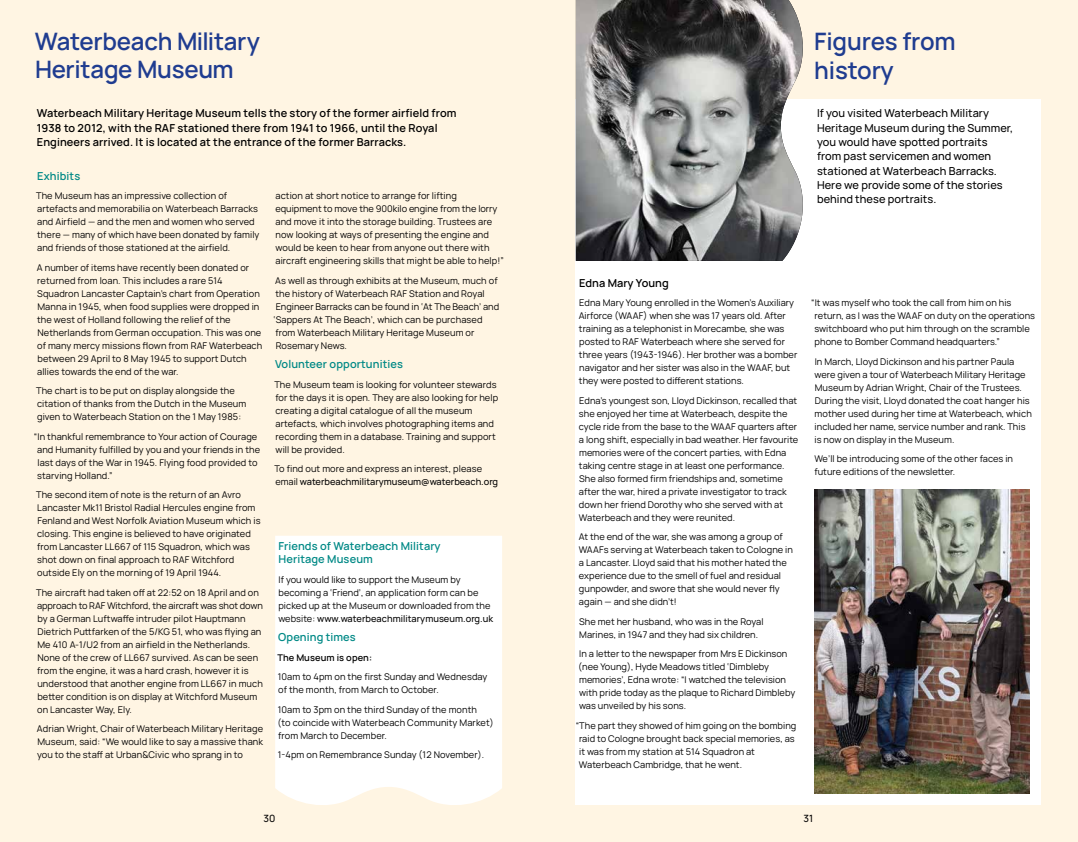
<style>
.page{position:relative;width:1078px;height:842px;background:#fff}
.page>*{position:absolute;margin:0;border:0;box-sizing:border-box;transform-origin:0 0}
.t1{font:600 24px/28.8px "Manrope";letter-spacing:-.01em;color:#1f3c90}
.t2{font:600 11px/14.3px "Manrope";letter-spacing:.01em;color:#000}
.t3{font:500 11px/14.3px "Manrope";letter-spacing:.005em;color:#000}
.t4{font:600 11px/13px "Manrope";letter-spacing:.01em;color:#008986}
.t5{font:500 10px "Manrope";color:#000}
.t6{font:9.2px/13px "Manrope";letter-spacing:.005em;color:#000}
.t7{font:600 9.2px "Manrope";letter-spacing:.01em;color:#000}
.s1{font-weight:500}
</style>
<div class="page">
<div style="left:0;top:0;width:1077px;height:842px;background:#fff5e3"></div>
<div style="left:575px;top:99px;width:465px;height:706px;background:#fff"></div>
<img style="left:575px;top:0;width:228px;height:261px">
<div style="left:275px;top:536px;width:227px;height:269px;background:#fff"></div>
<img style="left:814px;top:490px;width:215px;height:303px">
<h1 class="t1" style="left:35px;top:25px;width:226px;line-height:28px">Waterbeach Military<br>Heritage Museum</h1>
<p class="t2" style="left:37px;top:105px;width:421px">Waterbeach Military Heritage Museum tells the story of the former airfield from<br>1938 to 2012, with the RAF stationed there from 1941 to 1966, until the Royal<br>Engineers arrived. It is located at the entrance of the former Barracks.</p>
<p class="t4" style="left:37px;top:168px;width:44px">Exhibits</p>
<p class="t6" style="left:36px;top:189px;width:225px">The Museum has an impressive collection of artefacts and memorabilia on Waterbeach Barracks and Airfield — and the men and women who served there — many of which have been donated by family and friends of those stationed at the airfield.</p>
<p class="t6" style="left:37px;top:260px;width:227px">A number of items have recently been donated or returned from loan. This includes a rare 514<br>Squadron Lancaster Captain’s chart from Operation Manna in 1945, when food supplies were dropped in the west of Holland following the relief of the Netherlands from German occupation. This was one of many mercy missions flown from RAF Waterbeach between 29 April to 8 May 1945 to support Dutch allies towards the end of the war.</p>
<p class="t6" style="left:36px;top:384px;width:212px">The chart is to be put on display alongside the citation of thanks from the Dutch in the Museum given to Waterbeach Station on the 1 May 1985:</p>
<p class="t6" style="left:37px;top:429px;width:224px;text-indent:-3px">“In thankful remembrance to Your action of Courage and Humanity fulfilled by you and your friends in the last days of the War in 1945. Flying food provided to starving Holland.”</p>
<p class="t6" style="left:36px;top:488px;width:226px">The second item of note is the return of an Avro Lancaster Mk11 Bristol Radial Hercules engine from Fenland and West Norfolk Aviation Museum which is closing. This engine is believed to have originated from Lancaster LL667 of 115 Squadron, which was shot down on final approach to RAF Witchford outside Ely on the morning of 19 April 1944.</p>
<p class="t6" style="left:36px;top:585px;width:228px">The aircraft had taken off at 22:52 on 18 April and on approach to RAF Witchford, the aircraft was shot down by a German Luftwaffe intruder pilot Hauptmann Dietrich Puttfarken of the 5/KG 51, who was flying an Me 410 A-1/U2 from an airfield in the Netherlands.<br>None of the crew of LL667 survived. As can be seen from the engine, it was a hard crash, however it is understood that another engine from LL667 in much better condition is on display at Witchford Museum on Lancaster Way, Ely.</p>
<p class="t6" style="left:37px;top:722px;width:228px;text-align:justify">Adrian Wright, Chair of Waterbeach Military Heritage Museum, said: “We would like to say a massive thank you to the staff at Urban&amp;Civic who sprang in to</p>
<p class="t6" style="left:275px;top:189px;width:230px">action at short notice to arrange for lifting equipment to move the 900kilo engine from the lorry and move it into the storage building. Trustees are now looking at ways of presenting the engine and would be keen to hear from anyone out there with aircraft engineering skills that might be able to help!”</p>
<p class="t6" style="left:273px;top:273px;width:227px">As well as through exhibits at the Museum, much of the history of Waterbeach RAF Station and Royal Engineer Barracks can be found in ‘At The Beach’ and ‘Sappers At The Beach’, which can be purchased from Waterbeach Military Heritage Museum or Rosemary News.</p>
<p class="t4" style="left:275px;top:357px;width:129px">Volunteer opportunities</p>
<p class="t6" style="left:274px;top:377px;width:225px">The Museum team is looking for volunteer stewards for the days it is open. They are also looking for help creating a digital catalogue of all the museum artefacts, which involves photographing items and recording them in a database. Training and support will be provided.</p>
<p class="t6" style="left:274px;top:462px;width:225px">To find out more and express an interest, please email <span class="s1">waterbeachmilitarymuseum@waterbeach.org</span></p>
<p class="t4" style="left:278px;top:539px;width:164px">Friends of Waterbeach Military<br>Heritage Museum</p>
<p class="t6" style="left:278px;top:572px;width:216px">If you would like to support the Museum by becoming a ‘Friend’, an application form can be picked up at the Museum or downloaded from the website: <span class="s1">www.waterbeachmilitarymuseum.org.uk</span></p>
<p class="t4" style="left:278px;top:630px;width:79px">Opening times</p>
<p class="t7" style="left:277px;top:650px;width:96px">The Museum is open:</p>
<p class="t6" style="left:278px;top:670px;width:211px">10am to 4pm on the first Sunday and Wednesday of the month, from March to October.</p>
<p class="t6" style="left:277px;top:702px;width:218px">10am to 3pm on the third Sunday of the month<br>(to coincide with Waterbeach Community Market) from March to December.</p>
<p class="t6" style="left:278px;top:748px;width:208px">1-4pm on Remembrance Sunday (12 November).</p>
<h1 class="t1" style="left:814px;top:25px;width:143px">Figures from history</h1>
<p class="t3" style="left:816px;top:106px;width:198px">If you visited Waterbeach Military<br>Heritage Museum during the Summer, you would have spotted portraits from past servicemen and women stationed at Waterbeach Barracks.<br>Here we provide some of the stories behind these portraits.</p>
<p class="t2" style="left:579px;top:275px;width:91px">Edna Mary Young</p>
<p class="t6" style="left:578px;top:296px;width:220px">Edna Mary Young enrolled in the Women’s Auxiliary Airforce (WAAF) when she was 17 years old. After training as a telephonist in Morecambe, she was posted to RAF Waterbeach where she served for three years (1943-1946). Her brother was a bomber navigator and her sister was also in the WAAF, but they were posted to different stations.</p>
<p class="t6" style="left:578px;top:393px;width:221px">Edna’s youngest son, Lloyd Dickinson, recalled that she enjoyed her time at Waterbeach, despite the cycle ride from the base to the WAAF quarters after a long shift, especially in bad weather. Her favourite memories were of the concert parties, with Edna taking centre stage in at least one performance.<br>She also formed firm friendships and, sometime after the war, hired a private investigator to track down her friend Dorothy who she served with at Waterbeach and they were reunited.</p>
<p class="t6" style="left:578px;top:530px;width:216px">At the end of the war, she was among a group of WAAFs serving at Waterbeach taken to Cologne in a Lancaster. Lloyd said that his mother hated the experience due to the smell of fuel and residual gunpowder, and swore that she would never fly again — and she didn’t!</p>
<p class="t6" style="left:579px;top:614px;width:186px">She met her husband, who was in the Royal<br>Marines, in 1947 and they had six children.</p>
<p class="t6" style="left:578px;top:647px;width:218px">In a letter to the newspaper from Mrs E Dickinson (nee Young), Hyde Meadows titled ‘Dimbleby memories’, Edna wrote: “I watched the television with pride today as the plaque to Richard Dimbleby was unveiled by his sons.</p>
<p class="t6" style="left:578px;top:718px;width:219px;text-indent:-3px">“The part they showed of him going on the bombing raid to Cologne brought back special memories, as it was from my station at 514 Squadron at Waterbeach Cambridge, that he went.</p>
<p class="t6" style="left:814px;top:296px;width:222px;text-indent:-3px">“It was myself who took the call from him on his return, as I was the WAAF on duty on the operations switchboard who put him through on the scramble phone to Bomber Command headquarters.”</p>
<p class="t6" style="left:814px;top:354px;width:219px">In March, Lloyd Dickinson and his partner Paula were given a tour of Waterbeach Military Heritage Museum by Adrian Wright, Chair of the Trustees.<br>During the visit, Lloyd donated the coat hanger his mother used during her time at Waterbeach, which included her name, service number and rank. This is now on display in the Museum.</p>
<p class="t6" style="left:814px;top:452px;width:200px">We’ll be introducing some of the other faces in future editions of the newsletter.</p>
<p class="t5" style="left:263px;top:811px;width:13px">30</p>
<p class="t5" style="left:803px;top:811px;width:11px">31</p>
</div>
